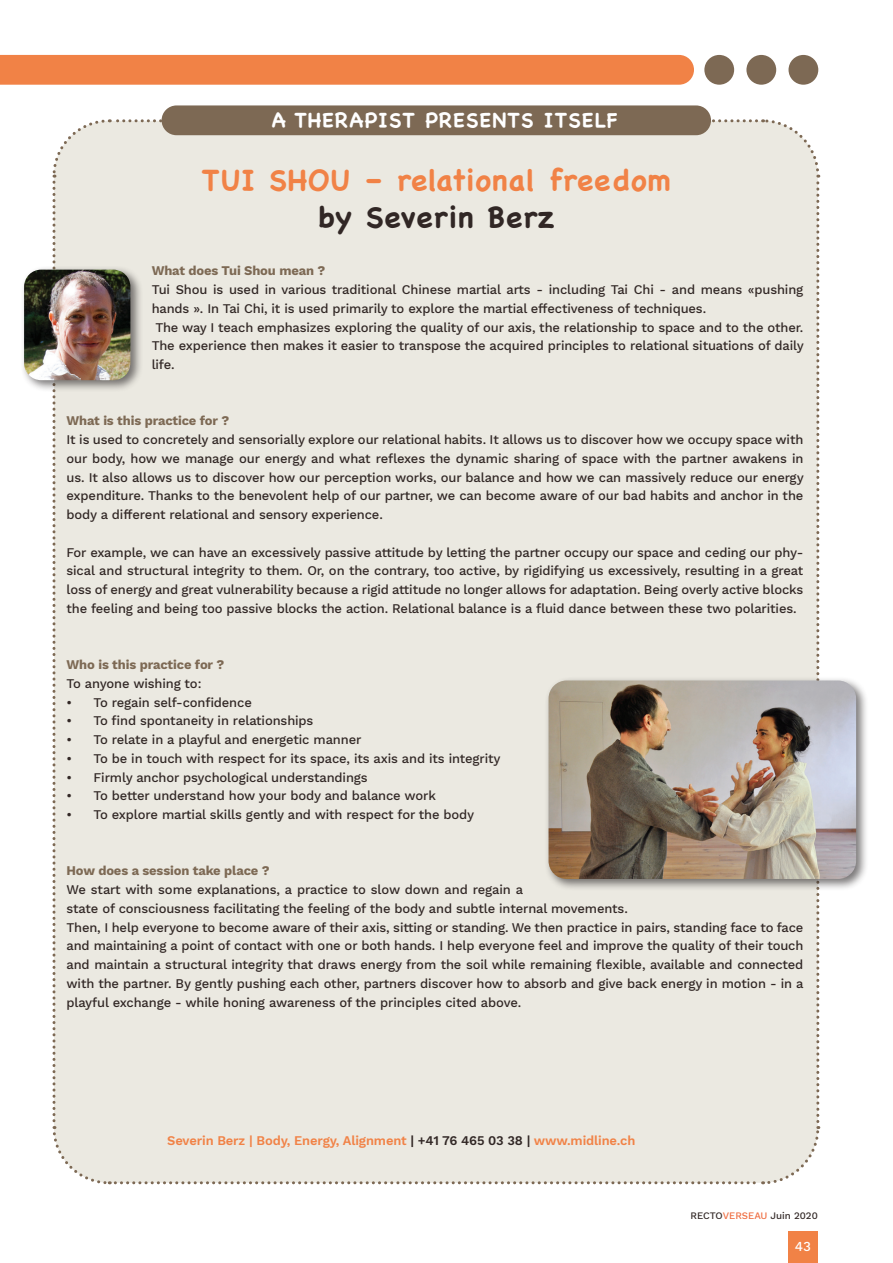
<style>
.page{position:relative;width:893px;height:1263px;background:#fff}
.page>*{position:absolute;margin:0;border:0;box-sizing:border-box;transform-origin:0 0}
.t1{font:700 29.4px "Chalkboard";letter-spacing:.02em;color:#f18246}
.t2{font:700 29.4px "Chalkboard";letter-spacing:.02em;color:#312725}
.t3{font:700 20.55px "Chalkboard";letter-spacing:.04em;color:#fff}
.t4{font:500 13.5px "Work Sans";color:#fff}
.t5{font:500 13.05px/18.8px "Work Sans";letter-spacing:-.01em;color:#312725}
.t6{font:700 13.05px "Work Sans";letter-spacing:-.01em;color:#7d6954}
.t7{font:600 13.05px "Work Sans";letter-spacing:-.01em;color:#f18246}
.t8{font:500 9.75px "Work Sans";color:#312725}
.s1{color:#312725}
.s2{color:#ef6e42}
</style>
<div class="page">
<div style="left:52px;top:118px;width:769px;height:1067px;background:#ebe9e1"></div>
<div style="left:20px;top:266px;width:123px;height:127px;background:#231f20;opacity:.6"></div>
<img style="left:24px;top:270px;width:106px;height:110px">
<div style="left:545px;top:676px;width:324px;height:215px;background:#231f20;opacity:.6"></div>
<img style="left:549px;top:680px;width:307px;height:199px">
<div style="left:0;top:55px;width:694px;height:30px;background:#f18246"></div>
<div style="left:162px;top:105px;width:549px;height:30px;background:#7d6954;border-radius:15px"></div>
<div style="left:704px;top:55px;width:30px;height:30px;background:#7d6954;border-radius:50%"></div>
<div style="left:746px;top:55px;width:30px;height:30px;background:#7d6954;border-radius:50%"></div>
<div style="left:788px;top:55px;width:30px;height:30px;background:#7d6954;border-radius:50%"></div>
<div style="left:788px;top:1231px;width:30px;height:32px;background:#f18246"></div>
<h2 class="t3" style="left:272px;top:108px;width:347px">A THERAPIST PRESENTS ITSELF</h2>
<h1 class="t1" style="left:202px;top:162px;width:470px">TUI SHOU – relational freedom</h1>
<h1 class="t2" style="left:318px;top:200px;width:238px">by Severin Berz</h1>
<p class="t6" style="left:152px;top:263px;width:175px">What does Tui Shou mean ?</p>
<p class="t5" style="left:152px;top:281px;width:654px">Tui Shou is used in various traditional Chinese martial arts - including Tai Chi - and means «pushing hands ». In Tai Chi, it is used primarily to explore the martial effectiveness of techniques.<br>The way I teach emphasizes exploring the quality of our axis, the relationship to space and to the other.<br>The experience then makes it easier to transpose the acquired principles to relational situations of daily life.</p>
<p class="t6" style="left:67px;top:413px;width:164px">What is this practice for ?</p>
<p class="t5" style="left:67px;top:431px;width:739px;text-align:justify">It is used to concretely and sensorially explore our relational habits. It allows us to discover how we occupy space with our body, how we manage our energy and what reflexes the dynamic sharing of space with the partner awakens in us. It also allows us to discover how our perception works, our balance and how we can massively reduce our energy expenditure. Thanks to the benevolent help of our partner, we can become aware of our bad habits and anchor in the body a different relational and sensory experience.</p>
<p class="t5" style="left:67px;top:543px;width:738px;text-align:justify">For example, we can have an excessively passive attitude by letting the partner occupy our space and ceding our phy&shy;sical and structural integrity to them. Or, on the contrary, too active, by rigidifying us excessively, resulting in a great loss of energy and great vulnerability because a rigid attitude no longer allows for adaptation. Being overly active blocks the feeling and being too passive blocks the action. Relational balance is a fluid dance between these two polarities.</p>
<p class="t6" style="left:67px;top:657px;width:159px">Who is this practice for ?</p>
<p class="t5" style="left:67px;top:675px;width:136px">To anyone wishing to:</p>
<p class="t5" style="left:67px;top:693px;width:187px">• To regain self-confidence</p>
<p class="t5" style="left:67px;top:712px;width:248px">• To find spontaneity in relationships</p>
<p class="t5" style="left:67px;top:731px;width:296px">• To relate in a playful and energetic manner</p>
<p class="t5" style="left:67px;top:750px;width:436px">• To be in touch with respect for its space, its axis and its integrity</p>
<p class="t5" style="left:67px;top:768px;width:303px">• Firmly anchor psychological understandings</p>
<p class="t5" style="left:67px;top:787px;width:371px">• To better understand how your body and balance work</p>
<p class="t5" style="left:67px;top:806px;width:409px">• To explore martial skills gently and with respect for the body</p>
<p class="t6" style="left:67px;top:863px;width:205px">How does a session take place ?</p>
<p class="t5" style="left:67px;top:881px;width:739px">We start with some explanations, a practice to slow down and regain a<br>state of consciousness facilitating the feeling of the body and subtle internal movements.<br>Then, I help everyone to become aware of their axis, sitting or standing. We then practice in pairs, standing face to face and maintaining a point of contact with one or both hands. I help everyone feel and improve the quality of their touch and maintain a structural integrity that draws energy from the soil while remaining flexible, available and connected with the partner. By gently pushing each other, partners discover how to absorb and give back energy in motion - in a playful exchange - while honing awareness of the principles cited above.</p>
<p class="t7" style="left:167px;top:1133px;width:470px">Severin Berz | Body, Energy, Alignment <span class="s1">| +41 76 465 03 38 |</span> www.midline.ch</p>
<p class="t8" style="left:690px;top:1210px;width:129px">RECTO<span class="s2">VERSEAU</span> Juin 2020</p>
<p class="t4" style="left:795px;top:1239px;width:18px">43</p>
</div>
